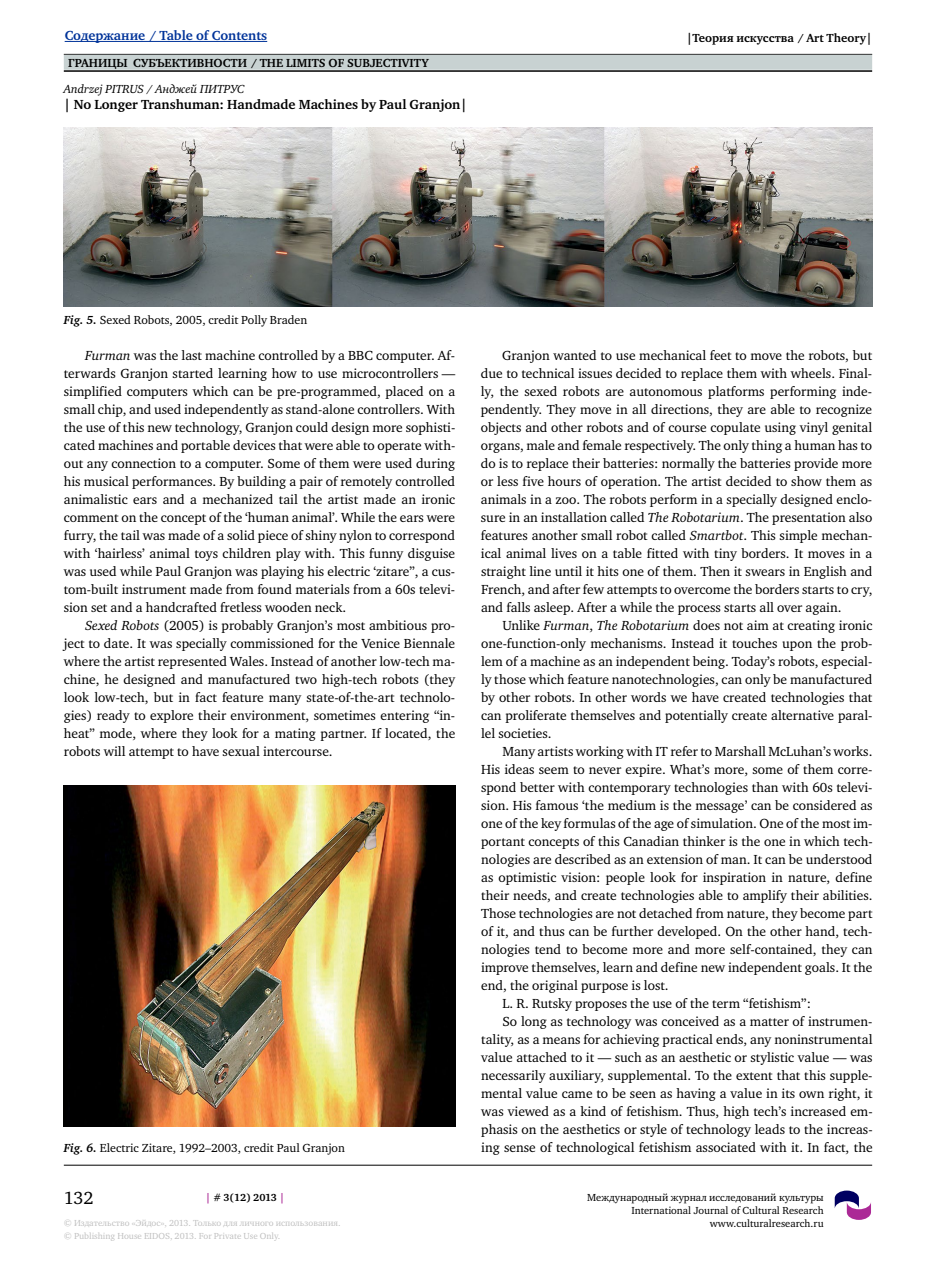
<style>
.page{position:relative;width:936px;height:1276px;background:#fff}
.page>*{position:absolute;margin:0;border:0;box-sizing:border-box;transform-origin:0 0}
.t1{font:18px "Charter C";color:#000}
.t2{font:13.5px/18px "Charter C";color:#000;text-align:justify}
.t3{font:700 13.5px "Charter C";color:#000}
.t4{font:700 13.5px "Charter C";color:#039}
.t5{font:12px "Charter C";color:#000}
.t6{font:700 12px "Charter C";color:#000}
.t7{font:italic 12px "Charter C";color:#000}
.t8{font:10.5px/12.6px "Charter C";color:#000;text-align:right}
.t9{font:700 10.5px "Charter C";letter-spacing:-.01em;color:#000}
.t10{font:9px/12.8px "Charter C";color:#c0c0c0}
.s1{font-weight:700;font-style:italic}
.s2{font-style:italic}
.s3{color:#ab2996}
</style>
<div class="page">
<hr style="left:64px;top:54px;width:808px;height:1px;background:#000">
<div style="left:64px;top:55px;width:808px;height:15px;background:#c8d2d2"></div>
<hr style="left:64px;top:1165px;width:808px;height:1px;background:#000">
<hr style="left:64px;top:70px;width:808px;height:2px;background:#000">
<svg style="left:834px;top:1190px;width:37px;height:30px"></svg>
<hr style="left:65px;top:41px;width:202px;height:1px;background:#039">
<img style="left:64px;top:128px;width:808px;height:178px">
<img style="left:64px;top:785px;width:391px;height:341px">
<p class="t4" style="left:65px;top:28px;width:204px">Содержание / Table of Contents</p>
<p class="t6" style="left:686px;top:31px;width:187px">|Теория искусства / Art Theory|</p>
<p class="t6" style="left:68px;top:56px;width:362px">Границы субъективности / The Limits of Subjectivity</p>
<p class="t7" style="left:64px;top:82px;width:182px">Andrzej PITRUS / Анджей ПИТРУС</p>
<p class="t3" style="left:64px;top:97px;width:405px">| No Longer Transhuman: Handmade Machines by Paul Granjon|</p>
<p class="t5" style="left:64px;top:313px;width:245px"><span class="s1">Fig. 5.</span> Sexed Robots, 2005, credit Polly Braden</p>
<p class="t2" style="left:64px;top:347px;width:393px;text-indent:21px"><span class="s2">Furman</span> was the last machine controlled by a BBC computer. Af&shy;terwards Granjon started learning how to use microcontrollers — simplified computers which can be pre-programmed, placed on a small chip, and used independently as stand-alone controllers. With the use of this new technology, Granjon could design more sophisti&shy;cated machines and portable devices that were able to operate with&shy;out any connection to a computer. Some of them were used during his musical performances. By building a pair of remotely controlled animalistic ears and a mechanized tail the artist made an ironic comment on the concept of the ‘human animal’. While the ears were furry, the tail was made of a solid piece of shiny nylon to correspond with ‘hairless’ animal toys children play with. This funny disguise was used while Paul Granjon was playing his electric ‘zitare”, a cus&shy;tom-built instrument made from found materials from a 60s televi&shy;sion set and a handcrafted fretless wooden neck.</p>
<p class="t2" style="left:64px;top:617px;width:393px;text-indent:21px"><span class="s2">Sexed Robots</span> (2005) is probably Granjon’s most ambitious pro&shy;ject to date. It was specially commissioned for the Venice Biennale where the artist represented Wales. Instead of another low-tech ma&shy;chine, he designed and manufactured two high-tech robots (they look low-tech, but in fact feature many state-of-the-art technolo&shy;gies) ready to explore their environment, sometimes entering “in&shy;heat” mode, where they look for a mating partner. If located, the robots will attempt to have sexual intercourse.</p>
<p class="t5" style="left:64px;top:1141px;width:282px"><span class="s1">Fig. 6.</span> Electric Zitare, 1992–2003, credit Paul Granjon</p>
<p class="t2" style="left:481px;top:346px;width:393px;text-indent:21px">Granjon wanted to use mechanical feet to move the robots, but due to technical issues decided to replace them with wheels. Final&shy;ly, the sexed robots are autonomous platforms performing inde&shy;pendently. They move in all directions, they are able to recognize objects and other robots and of course copulate using vinyl genital organs, male and female respectively. The only thing a human has to do is to replace their batteries: normally the batteries provide more or less five hours of operation. The artist decided to show them as animals in a zoo. The robots perform in a specially designed enclo&shy;sure in an installation called <span class="s2">The Robotarium</span>. The presentation also features another small robot called <span class="s2">Smartbot</span>. This simple mechan&shy;ical animal lives on a table fitted with tiny borders. It moves in a straight line until it hits one of them. Then it swears in English and French, and after few attempts to overcome the borders starts to cry, and falls asleep. After a while the process starts all over again.</p>
<p class="t2" style="left:481px;top:616px;width:393px;text-indent:21px">Unlike <span class="s2">Furman</span>, <span class="s2">The Robotarium</span> does not aim at creating ironic one-function-only mechanisms. Instead it touches upon the prob&shy;lem of a machine as an independent being. Today’s robots, especial&shy;ly those which feature nanotechnologies, can only be manufactured by other robots. In other words we have created technologies that can proliferate themselves and potentially create alternative paral&shy;lel societies.</p>
<p class="t2" style="left:502px;top:742px;width:371px">Many artists working with IT refer to Marshall McLuhan’s works.</p>
<p class="t2" style="left:481px;top:760px;width:393px">His ideas seem to never expire. What’s more, some of them corre-</p>
<p class="t2" style="left:481px;top:778px;width:393px">spond better with contemporary technologies than with 60s televi-</p>
<p class="t2" style="left:481px;top:796px;width:393px">sion. His famous ‘the medium is the message’ can be considered as</p>
<p class="t2" style="left:481px;top:814px;width:393px">one of the key formulas of the age of simulation. One of the most im-</p>
<p class="t2" style="left:481px;top:832px;width:393px">portant concepts of this Canadian thinker is the one in which tech-</p>
<p class="t2" style="left:481px;top:850px;width:393px">nologies are described as an extension of man. It can be understood</p>
<p class="t2" style="left:481px;top:868px;width:393px">as optimistic vision: people look for inspiration in nature, define</p>
<p class="t2" style="left:481px;top:886px;width:393px">their needs, and create technologies able to amplify their abilities.</p>
<p class="t2" style="left:481px;top:904px;width:393px">Those technologies are not detached from nature, they become part</p>
<p class="t2" style="left:481px;top:922px;width:393px">of it, and thus can be further developed. On the other hand, tech-</p>
<p class="t2" style="left:481px;top:940px;width:393px">nologies tend to become more and more self-contained, they can</p>
<p class="t2" style="left:481px;top:958px;width:393px">improve themselves, learn and define new independent goals. It the</p>
<p class="t2" style="left:481px;top:976px;width:189px">end, the original purpose is lost.</p>
<p class="t2" style="left:502px;top:994px;width:310px">L. R. Rutsky proposes the use of the term “fetishism”:</p>
<p class="t2" style="left:502px;top:1012px;width:371px">So long as technology was conceived as a matter of instrumen-</p>
<p class="t2" style="left:481px;top:1030px;width:393px">tality, as a means for achieving practical ends, any noninstrumental</p>
<p class="t2" style="left:481px;top:1048px;width:393px">value attached to it — such as an aesthetic or stylistic value — was</p>
<p class="t2" style="left:481px;top:1066px;width:393px">necessarily auxiliary, supplemental. To the extent that this supple-</p>
<p class="t2" style="left:481px;top:1084px;width:393px">mental value came to be seen as having a value in its own right, it</p>
<p class="t2" style="left:481px;top:1102px;width:393px">was viewed as a kind of fetishism. Thus, high tech’s increased em-</p>
<p class="t2" style="left:481px;top:1120px;width:393px">phasis on the aesthetics or style of technology leads to the increas-</p>
<p class="t2" style="left:481px;top:1138px;width:393px">ing sense of technological fetishism associated with it. In fact, the</p>
<h1 class="t1" style="left:64px;top:1188px;width:31px">132</h1>
<p class="t8" style="left:587px;top:1191px;width:238px">Международный журнал исследований культуры<br>International Journal of Cultural Research www.culturalresearch.ru</p>
<p class="t9" style="left:206px;top:1192px;width:81px"><span class="s3">|</span> # 3(12) 2013 <span class="s3">|</span></p>
<p class="t10" style="left:64px;top:1217px;width:278px">© Издательство «Эйдос», 2013. Только для личного использования. © Publishing House EIDOS, 2013. For Private Use Only.</p>
</div>
